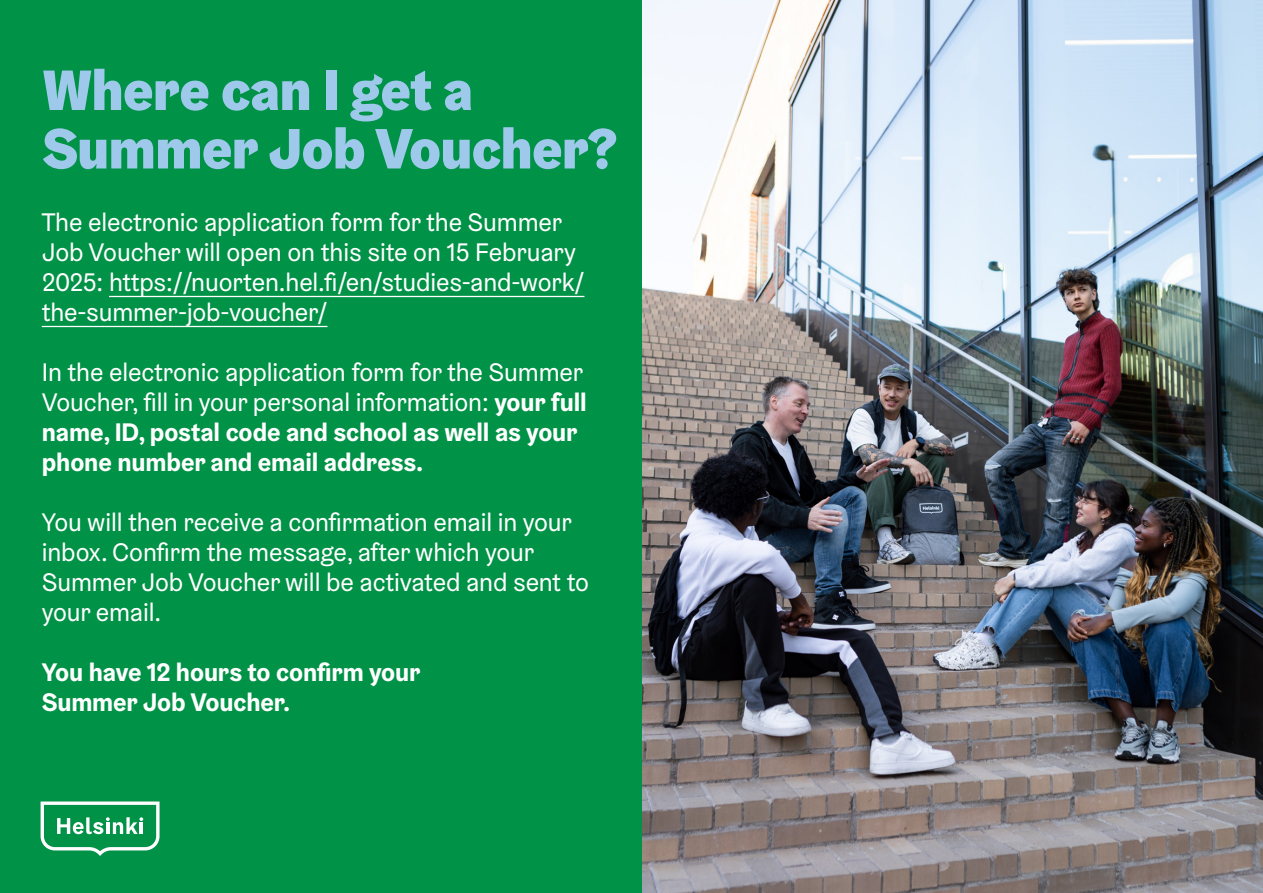
<style>
.page{position:relative;width:1263px;height:893px;background:#009246}
.page>*{position:absolute;margin:0;border:0;box-sizing:border-box;transform-origin:0 0}
.t1{font:900 57px/58.5px "Helsinki Grotesk";letter-spacing:-.01em;color:#9fc9eb}
.t2{font:25.5px/30px "Helsinki Grotesk";letter-spacing:-.005em;color:#fff}
.t3{font:700 25.5px/30px "Helsinki Grotesk";letter-spacing:-.005em;color:#fff}
.s1{font-weight:700}
</style>
<div class="page">
<svg style="left:41px;top:801px;width:119px;height:55px"></svg>
<hr style="left:109px;top:296px;width:475px;height:1px;background:#fff">
<hr style="left:42px;top:326px;width:285px;height:1px;background:#fff">
<img style="left:642px;top:0;width:621px;height:893px">
<h1 class="t1" style="left:43px;top:60px;width:576px">Where can I get a<br>Summer Job Voucher?</h1>
<p class="t2" style="left:42px;top:207px;width:544px">The electronic application form for the Summer Job Voucher will open on this site on 15 February 2025: https://nuorten.hel.fi/en/studies-and-work/ the-summer-job-voucher/</p>
<p class="t2" style="left:42px;top:357px;width:546px">In the electronic application form for the Summer Voucher, fill in your personal information: <span class="s1">your full name, ID, postal code and school as well as your phone number and email address.</span></p>
<p class="t2" style="left:42px;top:507px;width:549px">You will then receive a confirmation email in your inbox. Confirm the message, after which your Summer Job Voucher will be activated and sent to your email.</p>
<p class="t3" style="left:42px;top:657px;width:380px">You have 12 hours to confirm your<br>Summer Job Voucher.</p>
</div>
